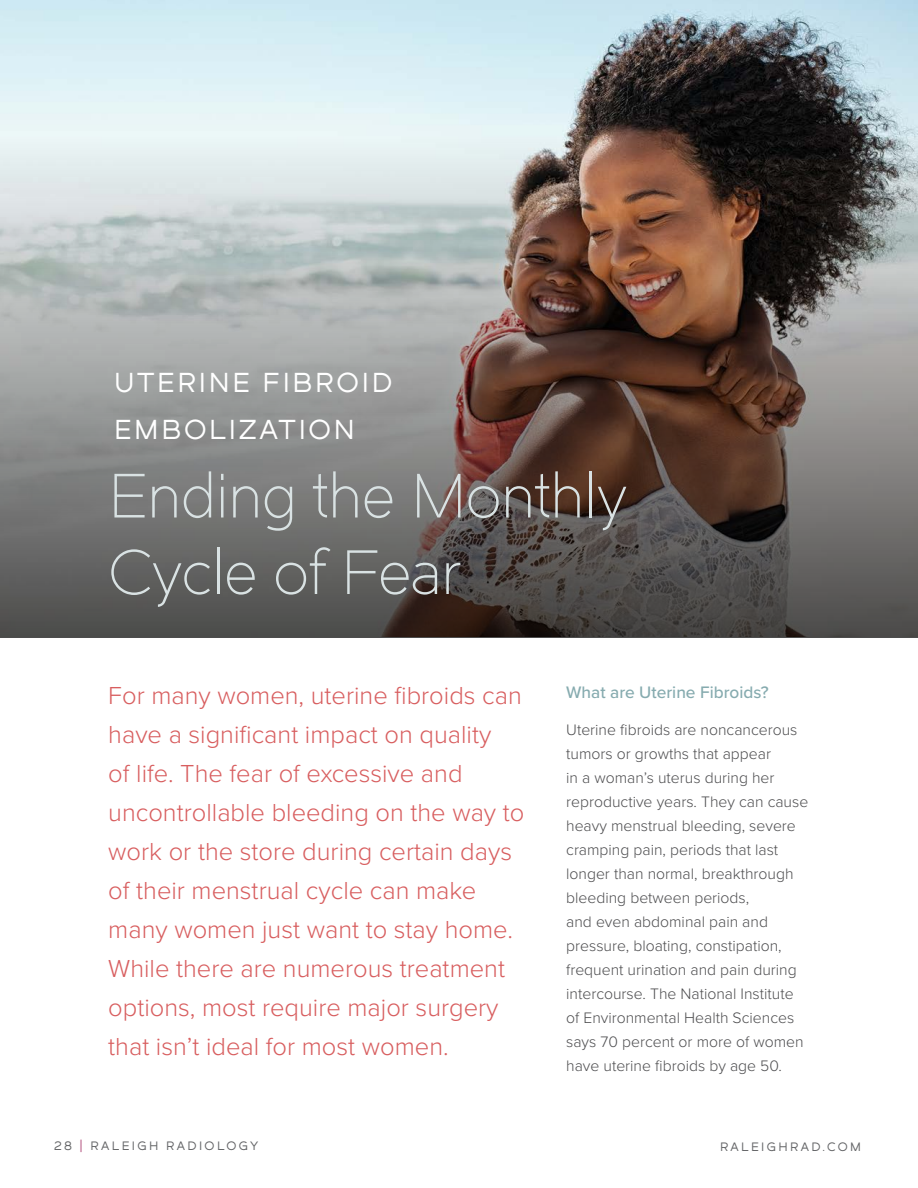
<style>
.page{position:relative;width:918px;height:1188px;background:#fff}
.page>*{position:absolute;margin:0;border:0;box-sizing:border-box;transform-origin:0 0}
.t1{font:61.5px/76.5px "Dual 300";color:#d9e2e3}
.t2{font:27px/46.5px "Dual 500";letter-spacing:.1em;color:#fff}
.t3{font:300 25.5px/39px "Proxima Nova";color:#d85e5f}
.t4{font:500 17.25px "Proxima Nova";color:#86abaf}
.t5{font:300 15.75px/24px "Proxima Nova";color:#4d4d4f}
.t6{font:12px "Dual 500";letter-spacing:.2em;color:#636466}
.s1{color:#b45580}
</style>
<div class="page">
<img style="left:0;top:0;width:917px;height:136px">
<svg style="left:0;top:136px;width:918px;height:502px;background:#817a76"></svg>
<h2 class="t2" style="left:114px;top:359px;width:280px">UTERINE FIBROID<br>EMBOLIZATION</h2>
<h1 class="t1" style="left:108px;top:458px;width:521px">Ending the Monthly<br>Cycle of Fear</h1>
<p class="t3" style="left:108px;top:675px;width:418px">For many women, uterine fibroids can have a significant impact on quality<br>of life. The fear of excessive and uncontrollable bleeding on the way to work or the store during certain days of their menstrual cycle can make many women just want to stay home.<br>While there are numerous treatment options, most require major surgery that isn’t ideal for most women.</p>
<p class="t4" style="left:566px;top:679px;width:204px">What are Uterine Fibroids?</p>
<p class="t5" style="left:566px;top:717px;width:244px">Uterine fibroids are noncancerous tumors or growths that appear<br>in a woman’s uterus during her reproductive years. They can cause heavy menstrual bleeding, severe cramping pain, periods that last longer than normal, breakthrough bleeding between periods,<br>and even abdominal pain and pressure, bloating, constipation, frequent urination and pain during intercourse. The National Institute of Environmental Health Sciences says 70 percent or more of women have uterine fibroids by age 50.</p>
<p class="t6" style="left:54px;top:1138px;width:206px">28 <span class="s1">|</span> RALEIGH RADIOLOGY</p>
<p class="t6" style="left:720px;top:1139px;width:142px">RALEIGHRAD.COM</p>
</div>
